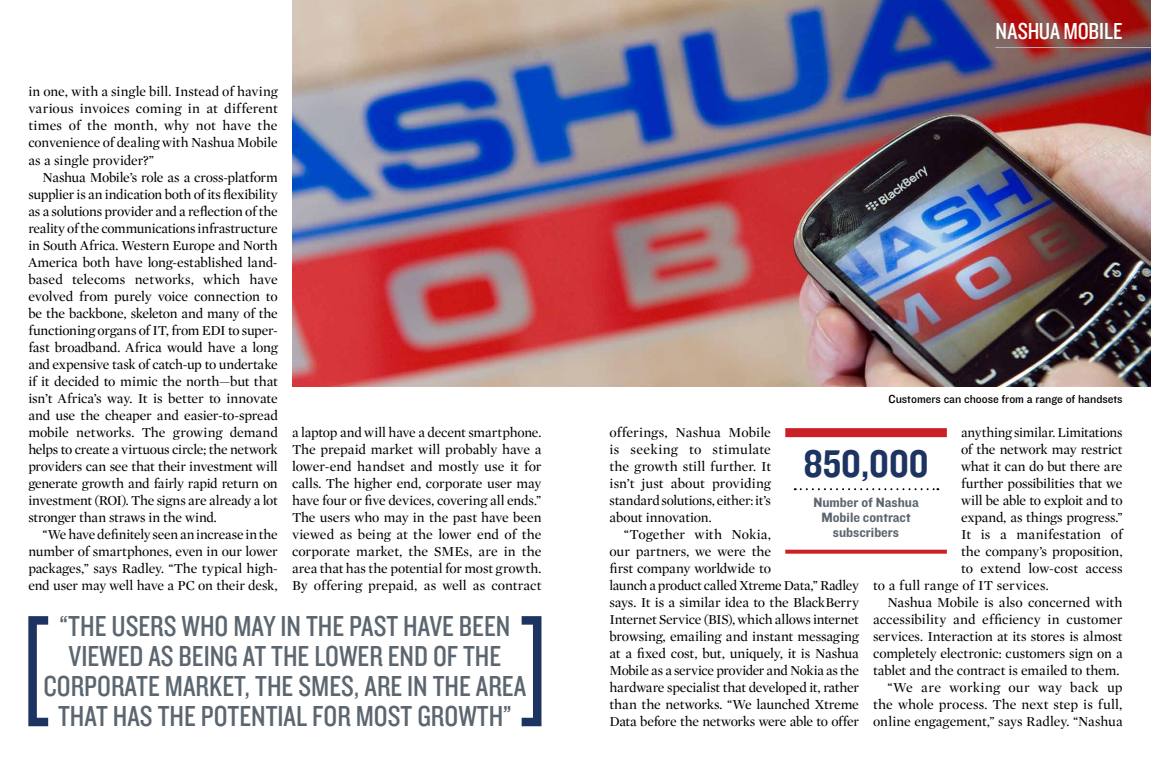
<style>
.page{position:relative;width:1151px;height:783px;background:#fff}
.page>*{position:absolute;margin:0;border:0;box-sizing:border-box;transform-origin:0 0}
.t1{font:40px "Knockout HTF50 Welterweight";color:#1d3362}
.t2{font:30px/30px "Knockout HTF29 Junior Liteweight";color:#5c6670;text-align:center}
.t3{font:24px "Knockout HTF29 Junior Liteweight";letter-spacing:-.005em;color:#fff}
.t4{font:14px/17px "Mercury Display Roman";letter-spacing:-.01em;color:#000;text-align:justify}
.t5{font:14px "Mercury Display Roman";letter-spacing:.01em;color:#000}
.t6{font:14px/15px "Knockout HTF51 Middleweight";color:#5c6670;text-align:center}
.t7{font:14px "Mercury Display Roman";letter-spacing:.015em;color:#000}
.t8{font:12px "Knockout HTF31 Junior Middlewt";color:#000}
</style>
<div class="page">
<img style="left:292px;top:0;width:859px;height:386px">
<svg style="left:28px;top:616px;width:20px;height:110px"></svg>
<svg style="left:522px;top:616px;width:19px;height:110px"></svg>
<hr style="left:995px;top:47px;width:156px;height:1px;background:#adb3b8">
<div style="left:785px;top:428px;width:162px;height:9px;background:#cc2027"></div>
<svg style="left:795px;top:488px;width:143px;height:2px"></svg>
<svg style="left:785px;top:549px;width:162px;height:4px"></svg>
<h3 class="t3" style="left:996px;top:18px;width:129px">NASHUA MOBILE</h3>
<p class="t4" style="left:28px;top:83px;width:251px">in one, with a single bill. Instead of having various invoices coming in at different times of the month, why not have the convenience of dealing with Nashua Mobile as a single provider?”</p>
<p class="t4" style="left:28px;top:168px;width:251px;text-indent:14px">Nashua Mobile’s role as a cross-platform supplier is an indication both of its flexibility as a solutions provider and a reflection of the reality of the communications infrastructure in South Africa. Western Europe and North America both have long-established land&shy;based telecoms networks, which have evolved from purely voice connection to be the backbone, skeleton and many of the functioning organs of IT, from EDI to super&shy;fast broadband. Africa would have a long and expensive task of catch-up to undertake if it decided to mimic the north—but that isn’t Africa’s way. It is better to innovate and use the cheaper and easier-to-spread mobile networks. The growing demand helps to create a virtuous circle; the network providers can see that their investment will generate growth and fairly rapid return on investment (ROI). The signs are already a lot stronger than straws in the wind.</p>
<p class="t4" style="left:28px;top:525px;width:251px;text-indent:14px">“We have definitely seen an increase in the number of smartphones, even in our lower packages,” says Radley. “The typical high&shy;end user may well have a PC on their desk,</p>
<p class="t8" style="left:888px;top:392px;width:236px">Customers can choose from a range of handsets</p>
<p class="t4" style="left:292px;top:423px;width:251px">a laptop and will have a decent smartphone.<br>The prepaid market will probably have a lower-end handset and mostly use it for calls. The higher end, corporate user may have four or five devices, covering all ends.” The users who may in the past have been viewed as being at the lower end of the corporate market, the SMEs, are in the area that has the potential for most growth.<br>By offering prepaid, as well as contract</p>
<p class="t4" style="left:609px;top:423px;width:163px">offerings, Nashua Mobile is seeking to stimulate the growth still further. It isn’t just about providing standard solutions, either: it’s about innovation.</p>
<p class="t4" style="left:961px;top:423px;width:163px">anything similar. Limitations</p>
<p class="t4" style="left:961px;top:440px;width:163px">of the network may restrict</p>
<p class="t4" style="left:961px;top:457px;width:163px">what it can do but there are</p>
<p class="t4" style="left:961px;top:474px;width:163px">further possibilities that we</p>
<p class="t4" style="left:961px;top:491px;width:163px">will be able to exploit and to</p>
<p class="t4" style="left:961px;top:508px;width:163px">expand, as things progress.”</p>
<p class="t5" style="left:961px;top:526px;width:163px">It is a manifestation of</p>
<p class="t4" style="left:961px;top:542px;width:163px">the company’s proposition,</p>
<p class="t4" style="left:961px;top:559px;width:163px">to extend low-cost access</p>
<p class="t5" style="left:873px;top:577px;width:177px">to a full range of IT services.</p>
<p class="t4" style="left:887px;top:593px;width:237px">Nashua Mobile is also concerned with</p>
<p class="t4" style="left:873px;top:610px;width:251px">accessibility and efficiency in customer</p>
<p class="t4" style="left:873px;top:627px;width:251px">services. Interaction at its stores is almost</p>
<p class="t4" style="left:873px;top:644px;width:251px">completely electronic: customers sign on a</p>
<p class="t4" style="left:873px;top:661px;width:248px">tablet and the contract is emailed to them.</p>
<p class="t7" style="left:887px;top:679px;width:237px">“We are working our way back up</p>
<p class="t4" style="left:873px;top:695px;width:251px">the whole process. The next step is full,</p>
<p class="t4" style="left:873px;top:712px;width:251px">online engagement,” says Radley. “Nashua</p>
<h1 class="t1" style="left:803px;top:442px;width:127px">850,000</h1>
<p class="t6" style="left:813px;top:495px;width:107px">Number of Nashua<br>Mobile contract subscribers</p>
<p class="t4" style="left:609px;top:525px;width:251px;text-align:left;text-indent:14px">“Together with Nokia,<br>our partners, we were the<br>first company worldwide to<br>launch a product called Xtreme Data,” Radley says. It is a similar idea to the BlackBerry Internet Service (BIS), which allows internet browsing, emailing and instant messaging at a fixed cost, but, uniquely, it is Nashua Mobile as a service provider and Nokia as the hardware specialist that developed it, rather than the networks. “We launched Xtreme Data before the networks were able to offer</p>
<h2 class="t2" style="left:44px;top:612px;width:484px">“THE USERS WHO MAY IN THE PAST HAVE BEEN VIEWED AS BEING AT THE LOWER END OF THE CORPORATE MARKET, THE SMES, ARE IN THE AREA THAT HAS THE POTENTIAL FOR MOST GROWTH”</h2>
</div>
